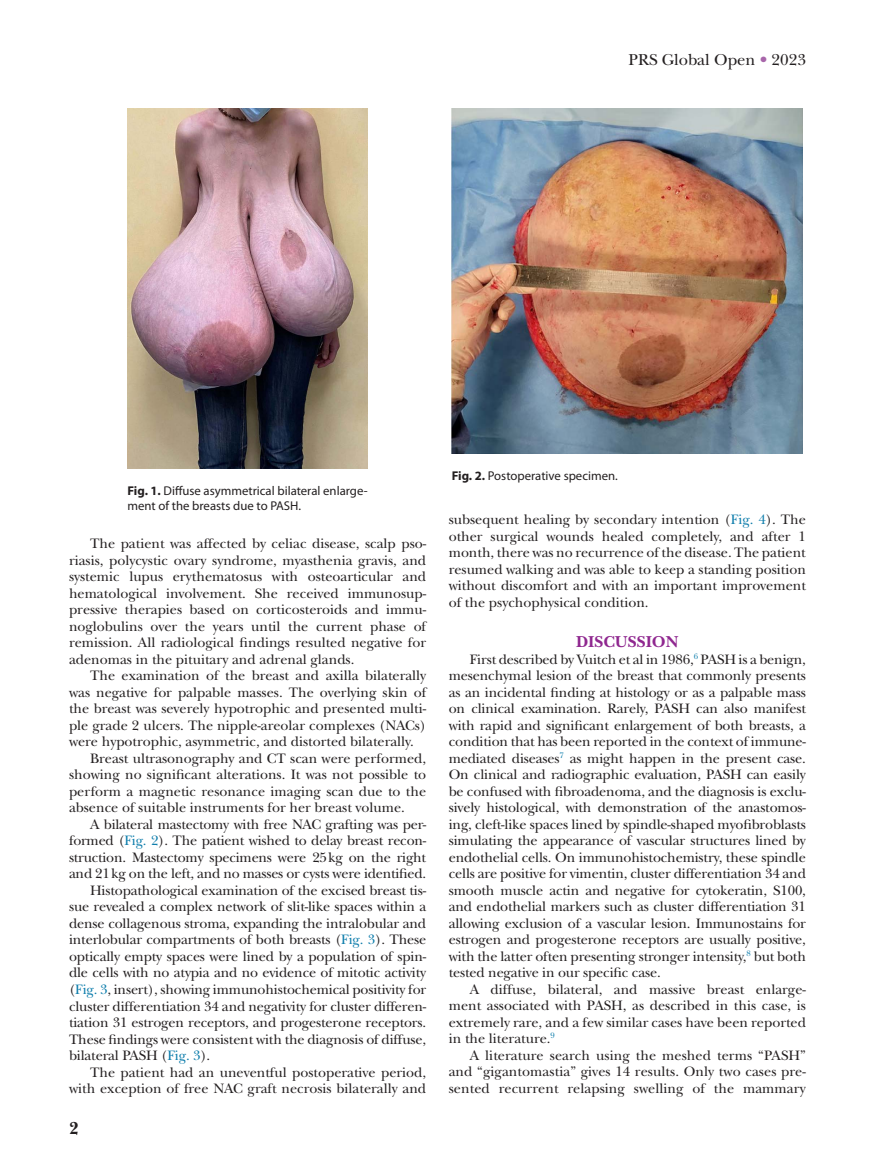
<style>
.page{position:relative;width:878px;height:1175px;background:#fff}
.page>*{position:absolute;margin:0;border:0;box-sizing:border-box;transform-origin:0 0}
.t1{font:700 18px "New Baskerville Std";color:#231f20}
.t2{font:16.5px "New Baskerville Std";color:#231f20}
.t3{font:700 16.5px "New Baskerville Std";color:#8f278f}
.t4{font:14.25px/16.5px "New Baskerville Std";letter-spacing:-.01em;color:#231f20;text-align:justify}
.t5{font:12.75px/15px "Myriad Pro";color:#231f20}
.s1{color:#a866aa}
.s2{font-weight:700}
.s3{color:#0f7eac}
</style>
<div class="page">
<img style="left:127px;top:109px;width:241px;height:360px">
<img style="left:452px;top:108px;width:350px;height:345px">
<p class="t2" style="left:628px;top:50px;width:179px">PRS Global Open <span class="s1">•</span> 2023</p>
<p class="t5" style="left:127px;top:483px;width:242px"><span class="s2">Fig. 1.</span> Diffuse asymmetrical bilateral enlarge&shy;ment of the breasts due to PASH.</p>
<p class="t4" style="left:69px;top:535px;width:359px;text-indent:21px">The patient was affected by celiac disease, scalp pso&shy;riasis, polycystic ovary syndrome, myasthenia gravis, and systemic lupus erythematosus with osteoarticular and hematological involvement. She received immunosup&shy;pressive therapies based on corticosteroids and immu&shy;noglobulins over the years until the current phase of remission. All radiological findings resulted negative for adenomas in the pituitary and adrenal glands.</p>
<p class="t4" style="left:90px;top:667px;width:337px">The examination of the breast and axilla bilaterally</p>
<p class="t4" style="left:69px;top:684px;width:359px">was negative for palpable masses. The overlying skin of</p>
<p class="t4" style="left:69px;top:700px;width:359px">the breast was severely hypotrophic and presented multi-</p>
<p class="t4" style="left:69px;top:717px;width:359px">ple grade 2 ulcers. The nipple-areolar complexes (NACs)</p>
<p class="t4" style="left:69px;top:733px;width:346px">were hypotrophic, asymmetric, and distorted bilaterally.</p>
<p class="t4" style="left:90px;top:750px;width:338px">Breast ultrasonography and CT scan were performed,</p>
<p class="t4" style="left:69px;top:766px;width:358px">showing no significant alterations. It was not possible to</p>
<p class="t4" style="left:69px;top:783px;width:359px">perform a magnetic resonance imaging scan due to the</p>
<p class="t4" style="left:69px;top:799px;width:337px">absence of suitable instruments for her breast volume.</p>
<p class="t4" style="left:90px;top:816px;width:338px">A bilateral mastectomy with free NAC grafting was per-</p>
<p class="t4" style="left:69px;top:832px;width:358px">formed (<span class="s3">Fig. 2</span>). The patient wished to delay breast recon-</p>
<p class="t4" style="left:69px;top:849px;width:358px">struction. Mastectomy specimens were 25kg on the right</p>
<p class="t4" style="left:69px;top:865px;width:359px">and 21kg on the left, and no masses or cysts were identified.</p>
<p class="t4" style="left:90px;top:882px;width:338px">Histopathological examination of the excised breast tis-</p>
<p class="t4" style="left:69px;top:898px;width:358px">sue revealed a complex network of slit-like spaces within a</p>
<p class="t4" style="left:69px;top:915px;width:359px">dense collagenous stroma, expanding the intralobular and</p>
<p class="t4" style="left:69px;top:931px;width:359px">interlobular compartments of both breasts (<span class="s3">Fig. 3</span>). These</p>
<p class="t4" style="left:69px;top:948px;width:359px">optically empty spaces were lined by a population of spin-</p>
<p class="t4" style="left:69px;top:964px;width:358px">dle cells with no atypia and no evidence of mitotic activity</p>
<p class="t4" style="left:69px;top:981px;width:359px">(<span class="s3">Fig. 3</span>, insert), showing immunohistochemical positivity for</p>
<p class="t4" style="left:69px;top:997px;width:359px">cluster differentiation 34 and negativity for cluster differen-</p>
<p class="t4" style="left:69px;top:1014px;width:358px">tiation 31 estrogen receptors, and progesterone receptors.</p>
<p class="t4" style="left:69px;top:1030px;width:358px">These findings were consistent with the diagnosis of diffuse,</p>
<p class="t4" style="left:69px;top:1047px;width:143px">bilateral PASH (<span class="s3">Fig. 3</span>).</p>
<p class="t4" style="left:90px;top:1063px;width:338px">The patient had an uneventful postoperative period,</p>
<p class="t4" style="left:69px;top:1080px;width:359px">with exception of free NAC graft necrosis bilaterally and</p>
<p class="t1" style="left:69px;top:1118px;width:11px">2</p>
<p class="t5" style="left:452px;top:468px;width:167px"><span class="s2">Fig. 2.</span> Postoperative specimen.</p>
<p class="t4" style="left:448px;top:511px;width:359px">subsequent healing by secondary intention (<span class="s3">Fig. 4</span>). The other surgical wounds healed completely, and after 1 month, there was no recurrence of the disease. The patient resumed walking and was able to keep a standing position without discomfort and with an important improvement of the psychophysical condition.</p>
<p class="t3" style="left:576px;top:632px;width:104px">DISCUSSION</p>
<p class="t4" style="left:449px;top:650px;width:359px;text-indent:21px">First described by Vuitch et al in 1986,<sup>6</sup> PASH is a benign, mesenchymal lesion of the breast that commonly presents as an incidental finding at histology or as a palpable mass on clinical examination. Rarely, PASH can also manifest with rapid and significant enlargement of both breasts, a condition that has been reported in the context of immune&shy;mediated diseases<sup>7</sup> as might happen in the present case.<br>On clinical and radiographic evaluation, PASH can easily be confused with fibroadenoma, and the diagnosis is exclu&shy;sively histological, with demonstration of the anastomos&shy;ing, cleft-like spaces lined by spindle-shaped myofibroblasts simulating the appearance of vascular structures lined by endothelial cells. On immunohistochemistry, these spindle cells are positive for vimentin, cluster differentiation 34 and smooth muscle actin and negative for cytokeratin, S100, and endothelial markers such as cluster differentiation 31 allowing exclusion of a vascular lesion. Immunostains for estrogen and progesterone receptors are usually positive, with the latter often presenting stronger intensity,<sup>8</sup> but both tested negative in our specific case.</p>
<p class="t4" style="left:449px;top:980px;width:359px;text-indent:21px">A diffuse, bilateral, and massive breast enlarge&shy;ment associated with PASH, as described in this case, is extremely rare, and a few similar cases have been reported in the literature.<sup>9</sup></p>
<p class="t4" style="left:448px;top:1046px;width:359px;text-indent:21px">A literature search using the meshed terms “PASH” and “gigantomastia” gives 14 results. Only two cases pre&shy;sented recurrent relapsing swelling of the mammary</p>
</div>
